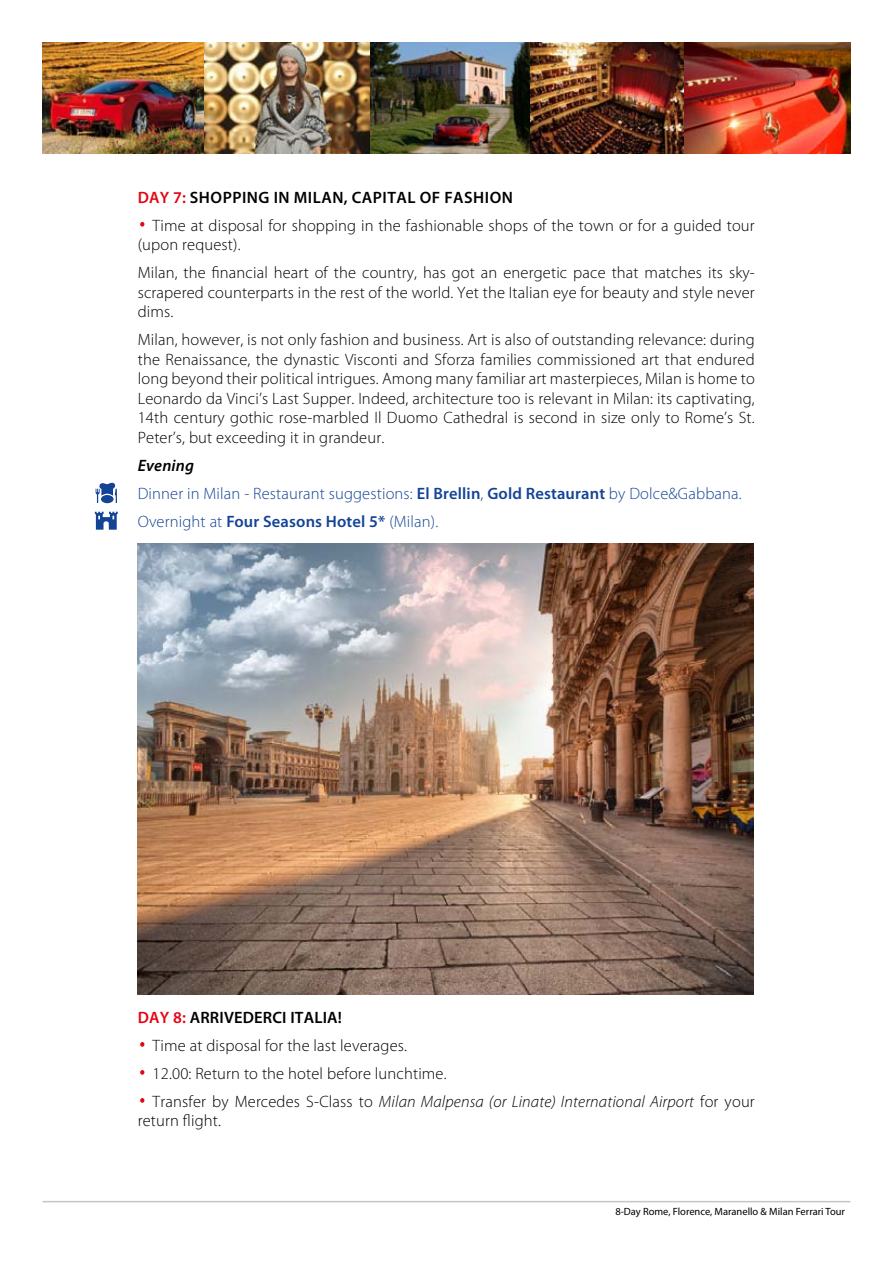
<style>
.page{position:relative;width:893px;height:1263px;background:#fff}
.page>*{position:absolute;margin:0;border:0;box-sizing:border-box;transform-origin:0 0}
.t1{font:300 52.5px "Myriad Pro";color:#e30613}
.t2{font:300 16.5px/19.5px "Myriad Pro";letter-spacing:.01em;color:#000}
.t3{font:300 16.5px/28px "Myriad Pro";letter-spacing:.01em;color:#134395}
.t4{font:600 16.5px "Myriad Pro";letter-spacing:.03em;color:#000}
.t5{font:600 16.5px "Myriad Pro";letter-spacing:.01em;color:#000}
.t6{font:10.5px "Myriad Pro";color:#000}
.s1{color:#e30613}
.s2{font-weight:600;font-style:italic;color:#000}
.s3{font-weight:600}
.s4{font-style:italic}
</style>
<div class="page">
<hr style="left:43px;top:1201px;width:807px;height:1px;background:#c6c6c6">
<img style="left:138px;top:543px;width:615px;height:451px">
<img style="left:529px;top:43px;width:156px;height:110px">
<img style="left:43px;top:43px;width:161px;height:110px">
<img style="left:370px;top:43px;width:159px;height:110px">
<img style="left:204px;top:43px;width:166px;height:110px">
<img style="left:685px;top:43px;width:165px;height:110px">
<svg style="left:95px;top:512px;width:23px;height:18px"></svg>
<svg style="left:96px;top:483px;width:21px;height:20px"></svg>
<p class="t4" style="left:138px;top:188px;width:377px"><span class="s1">DAY 7:</span> Shopping in Milan, capital of fashion</p>
<h1 class="t1" style="left:138px;top:192px;width:11px">·</h1>
<p class="t2" style="left:138px;top:216px;width:618px;text-indent:15px">Time at disposal for shopping in the fashionable shops of the town or for a guided tour (upon request).</p>
<p class="t2" style="left:138px;top:263px;width:619px;text-align:justify">Milan, the financial heart of the country, has got an energetic pace that matches its sky&shy;scrapered counterparts in the rest of the world. Yet the Italian eye for beauty and style never dims.</p>
<p class="t2" style="left:138px;top:330px;width:619px;text-align:justify">Milan, however, is not only fashion and business. Art is also of outstanding relevance: during the Renaissance, the dynastic Visconti and Sforza families commissioned art that endured long beyond their political intrigues. Among many familiar art masterpieces, Milan is home to Leonardo da Vinci’s Last Supper. Indeed, architecture too is relevant in Milan: its captivating, 14th century gothic rose-marbled Il Duomo Cathedral is second in size only to Rome’s St.<br>Peter’s, but exceeding it in grandeur.</p>
<p class="t3" style="left:138px;top:451px;width:606px"><span class="s2">Evening<br></span>Dinner in Milan - Restaurant suggestions: <span class="s3">El Brellin</span>, <span class="s3">Gold Restaurant</span> by Dolce&amp;Gabbana.<br>Overnight at <span class="s3">Four Seasons Hotel 5*</span> (Milan).</p>
<p class="t5" style="left:138px;top:1008px;width:206px"><span class="s1">DAY 8:</span> ARRIVEDERCI ITALIA!</p>
<h1 class="t1" style="left:138px;top:1012px;width:11px">·</h1>
<p class="t2" style="left:153px;top:1036px;width:256px">Time at disposal for the last leverages.</p>
<h1 class="t1" style="left:138px;top:1040px;width:11px">·</h1>
<p class="t2" style="left:153px;top:1064px;width:295px">12.00: Return to the hotel before lunchtime.</p>
<h1 class="t1" style="left:138px;top:1068px;width:11px">·</h1>
<p class="t2" style="left:138px;top:1092px;width:618px;text-indent:15px">Transfer by Mercedes S-Class to <span class="s4">Milan Malpensa (or Linate) International Airport</span> for your return flight.</p>
<p class="t6" style="left:615px;top:1205px;width:231px">8-Day Rome, Florence, Maranello &amp; Milan Ferrari Tour</p>
</div>
